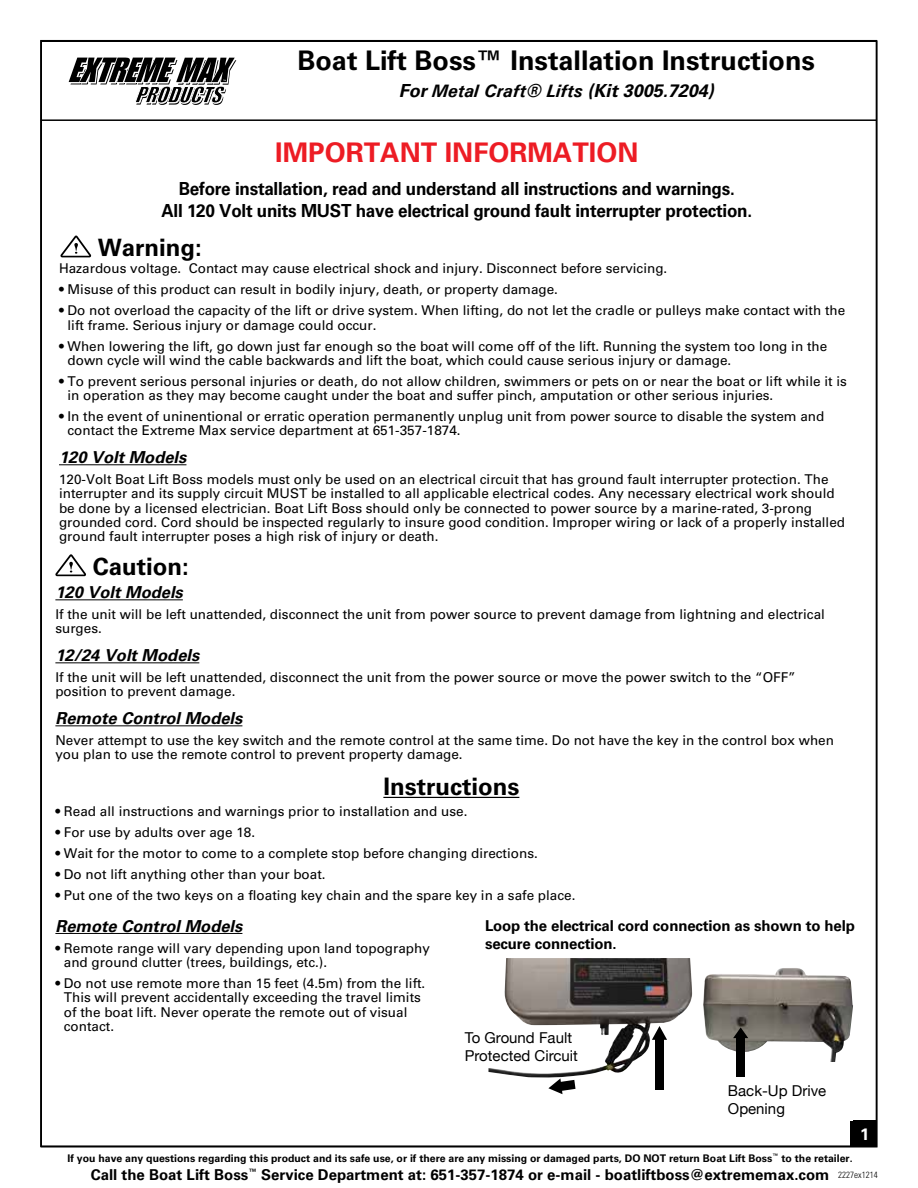
<style>
.page{position:relative;width:918px;height:1188px;background:#fff}
.page>*{position:absolute;margin:0;border:0;box-sizing:border-box;transform-origin:0 0}
.t1{font:700 27px "Univers";color:#000}
.t2{font:700 27px "Univers";color:#ed1c24}
.t3{font:700 24px "Univers";color:#000}
.t4{font:700 18px/21.6px "Univers";letter-spacing:-.015em;color:#000;text-align:center;scale:.95 1}
.t5{font:italic 700 18px "Univers";color:#000}
.t6{font:italic 700 16.5px "Univers";color:#000}
.t7{font:700 16.5px "Univers";color:#fff}
.t8{font:700 15px/18px "Univers";color:#000}
.t9{font:15px/18px "Helvetica Neue";color:#000}
.t10{font:13.5px/14.2px "Univers";color:#000}
.t11{font:700 10.5px "Univers";color:#000}
.t12{font:300 condensed 9px "Univers";color:#000}
.s1{font-style:inherit}
</style>
<div class="page">
<svg style="left:850px;top:1120px;width:28px;height:28px"></svg>
<hr style="left:41px;top:119px;width:836px;height:2px;background:#000">
<div style="left:850px;top:1120px;width:27px;height:27px;background:#000"></div>
<svg style="left:68px;top:57px;width:169px;height:48px"></svg>
<svg style="left:60px;top:236px;width:31px;height:21px"></svg>
<hr style="left:59px;top:464px;width:127px;height:1px;background:#000">
<img style="left:488px;top:958px;width:204px;height:120px">
<div style="left:655px;top:1037px;width:9px;height:53px;background:#000"></div>
<svg style="left:652px;top:1026px;width:15px;height:14px"></svg>
<svg style="left:548px;top:1078px;width:28px;height:16px"></svg>
<div style="left:728px;top:1082px;width:125px;height:39px;background:#fff"></div>
<img style="left:703px;top:968px;width:150px;height:94px">
<div style="left:736px;top:1036px;width:9px;height:41px;background:#000"></div>
<svg style="left:733px;top:1027px;width:15px;height:11px"></svg>
<hr style="left:383px;top:797px;width:136px;height:1px;background:#000">
<hr style="left:55px;top:933px;width:187px;height:1px;background:#000">
<svg style="left:55px;top:554px;width:31px;height:22px"></svg>
<hr style="left:55px;top:599px;width:128px;height:1px;background:#000">
<hr style="left:55px;top:662px;width:144px;height:1px;background:#000">
<hr style="left:55px;top:725px;width:187px;height:1px;background:#000">
<h1 class="t1" style="left:297px;top:45px;width:519px">Boat Lift Boss™ Installation Instructions</h1>
<h3 class="t5" style="left:399px;top:80px;width:316px">For <span class="s1">Metal Craft</span>® <span class="s1">Lifts</span> (Kit 3005.7204)</h3>
<h1 class="t2" style="left:275px;top:137px;width:365px">Important Information</h1>
<h3 class="t4" style="left:161px;top:178px;width:623px">Before installation, read and understand all instructions and warnings.<br>All 120 Volt units MUST have electrical ground fault interrupter protection.</h3>
<h2 class="t3" style="left:98px;top:234px;width:106px">Warning:</h2>
<p class="t10" style="left:59px;top:262px;width:610px">Hazardous voltage. Contact may cause electrical shock and injury. Disconnect before servicing.</p>
<p class="t10" style="left:59px;top:283px;width:501px">• Misuse of this product can result in bodily injury, death, or property damage.</p>
<p class="t10" style="left:68px;top:304px;width:779px;text-indent:-8px">• Do not overload the capacity of the lift or drive system. When lifting, do not let the cradle or pulleys make contact with the lift frame. Serious injury or damage could occur.</p>
<p class="t10" style="left:68px;top:339px;width:761px;text-indent:-8px">• When lowering the lift, go down just far enough so the boat will come off of the lift. Running the system too long in the down cycle will wind the cable backwards and lift the boat, which could cause serious injury or damage.</p>
<p class="t10" style="left:68px;top:374px;width:781px;text-indent:-8px">• To prevent serious personal injuries or death, do not allow children, swimmers or pets on or near the boat or lift while it is in operation as they may become caught under the boat and suffer pinch, amputation or other serious injuries.</p>
<p class="t10" style="left:68px;top:409px;width:758px;text-indent:-8px">• In the event of uninentional or erratic operation permanently unplug unit from power source to disable the system and contact the Extreme Max service department at 651-357-1874.</p>
<p class="t6" style="left:59px;top:448px;width:129px">120 Volt Models</p>
<p class="t10" style="left:59px;top:472px;width:788px">120-Volt Boat Lift Boss models must only be used on an electrical circuit that has ground fault interrupter protection. The interrupter and its supply circuit MUST be installed to all applicable electrical codes. Any necessary electrical work should be done by a licensed electrician. Boat Lift Boss should only be connected to power source by a marine-rated, 3-prong grounded cord. Cord should be inspected regularly to insure good condition. Improper wiring or lack of a properly installed ground fault interrupter poses a high risk of injury or death.</p>
<h2 class="t3" style="left:93px;top:552px;width:98px">Caution:</h2>
<p class="t6" style="left:55px;top:583px;width:129px">120 Volt Models</p>
<p class="t10" style="left:55px;top:607px;width:771px">If the unit will be left unattended, disconnect the unit from power source to prevent damage from lightning and electrical surges.</p>
<p class="t6" style="left:55px;top:646px;width:145px">12/24 Volt Models</p>
<p class="t10" style="left:55px;top:670px;width:742px">If the unit will be left unattended, disconnect the unit from the power source or move the power switch to the “OFF” position to prevent damage.</p>
<p class="t6" style="left:55px;top:709px;width:189px">Remote Control Models</p>
<p class="t10" style="left:55px;top:733px;width:780px">Never attempt to use the key switch and the remote control at the same time. Do not have the key in the control box when you plan to use the remote control to prevent property damage.</p>
<h2 class="t3" style="left:383px;top:773px;width:138px">Instructions</h2>
<p class="t10" style="left:55px;top:804px;width:414px">• Read all instructions and warnings prior to installation and use.</p>
<p class="t10" style="left:55px;top:825px;width:201px">• For use by adults over age 18.</p>
<p class="t10" style="left:55px;top:846px;width:484px">• Wait for the motor to come to a complete stop before changing directions.</p>
<p class="t10" style="left:55px;top:867px;width:272px">• Do not lift anything other than your boat.</p>
<p class="t10" style="left:55px;top:888px;width:522px">• Put one of the two keys on a floating key chain and the spare key in a safe place.</p>
<p class="t6" style="left:55px;top:916px;width:189px">Remote Control Models</p>
<p class="t10" style="left:64px;top:941px;width:368px;text-indent:-8px">• Remote range will vary depending upon land topography and ground clutter (trees, buildings, etc.).</p>
<p class="t10" style="left:64px;top:976px;width:363px;text-indent:-8px">• Do not use remote more than 15 feet (4.5m) from the lift.<br>This will prevent accidentally exceeding the travel limits of the boat lift. Never operate the remote out of visual contact.</p>
<p class="t8" style="left:485px;top:916px;width:371px">Loop the electrical cord connection as shown to help secure connection.</p>
<p class="t9" style="left:465px;top:1029px;width:115px">To Ground Fault<br>Protected Circuit</p>
<p class="t9" style="left:728px;top:1082px;width:100px">Back-Up Drive<br>Opening</p>
<p class="t7" style="left:860px;top:1125px;width:11px">1</p>
<p class="t11" style="left:68px;top:1152px;width:787px">If you have any questions regarding this product and its safe use, or if there are any missing or damaged parts, DO NOT return Boat Lift Boss<sup>™</sup> to the retailer.</p>
<p class="t8" style="left:91px;top:1166px;width:740px">Call the Boat Lift Boss<sup>™</sup> Service Department at: 651-357-1874 or e-mail - boatliftboss@extrememax.com</p>
<p class="t12" style="left:838px;top:1169px;width:41px">2227ex1214</p>
</div>
